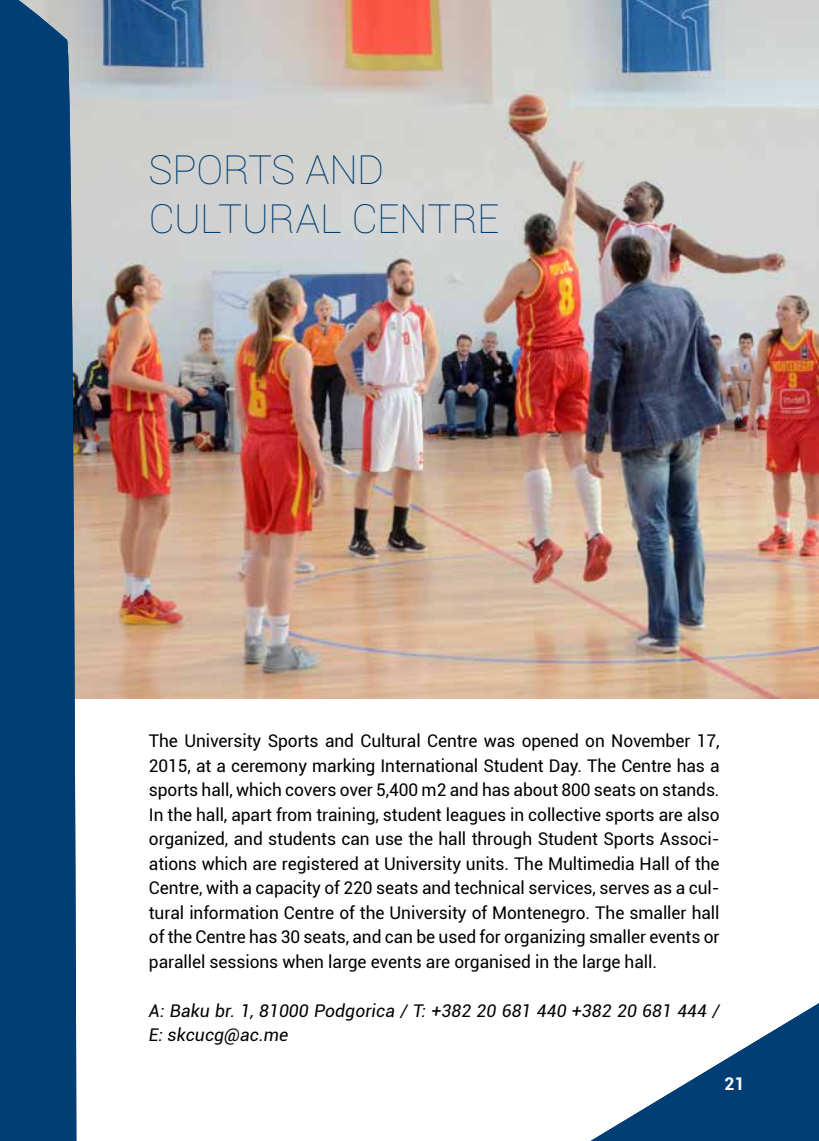
<style>
.page{position:relative;width:819px;height:1141px;background:#fff}
.page>*{position:absolute;margin:0;border:0;box-sizing:border-box;transform-origin:0 0}
.t1{font:100 40.25px/49px "Roboto";letter-spacing:-.015em;color:#003e75}
.t2{font:17.5px/24.5px "Roboto";letter-spacing:-.005em;color:#000;text-align:justify}
.t3{font:italic 17.5px/24.5px "Roboto";letter-spacing:.005em;color:#000}
.t4{font:700 17.5px "Roboto";color:#fff}
</style>
<div class="page">
<img style="left:0;top:0;width:819px;height:1141px">
<h1 class="t1" style="left:149px;top:143px;width:352px">SPORTS AND<br>CULTURAL CENTRE</h1>
<p class="t2" style="left:149px;top:728px;width:572px">The University Sports and Cultural Centre was opened on November 17, 2015, at a ceremony marking International Student Day. The Centre has a sports hall, which covers over 5,400 m2 and has about 800 seats on stands.<br>In the hall, apart from training, student leagues in collective sports are also organized, and students can use the hall through Student Sports Associ&shy;ations which are registered at University units. The Multimedia Hall of the Centre, with a capacity of 220 seats and technical services, serves as a cul&shy;tural information Centre of the University of Montenegro. The smaller hall of the Centre has 30 seats, and can be used for organizing smaller events or parallel sessions when large events are organised in the large hall.</p>
<p class="t3" style="left:149px;top:997px;width:572px">A: Baku br. 1, 81000 Podgorica / T: +382 20 681 440 +382 20 681 444 /<br>E: skcucg@ac.me</p>
<p class="t4" style="left:724px;top:1071px;width:22px">21</p>
</div>
